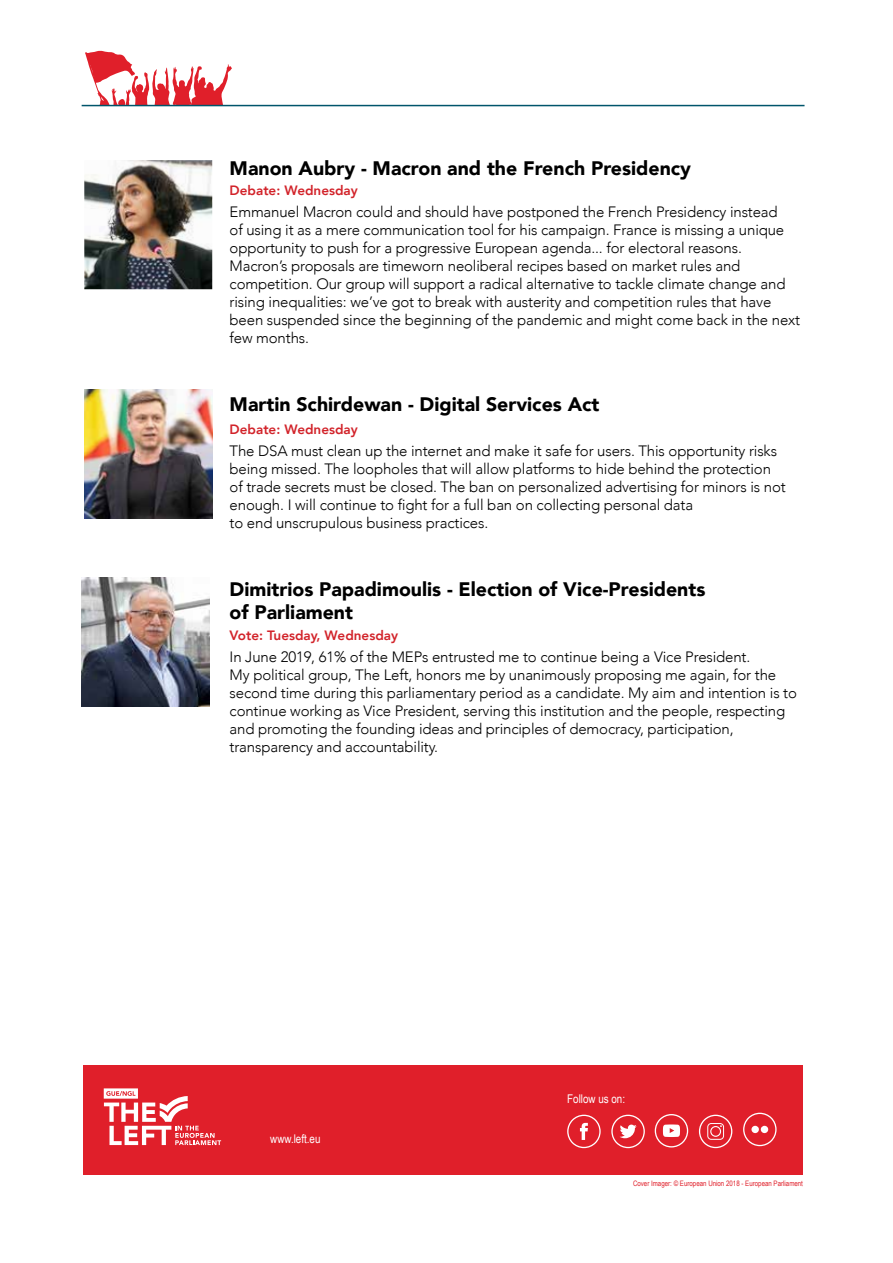
<style>
.page{position:relative;width:893px;height:1263px;background:#fff}
.page>*{position:absolute;margin:0;border:0;box-sizing:border-box;transform-origin:0 0}
.t1{font:900 19.5px/23.4px "Avenir";color:#000}
.t2{font:300 15px/18px "Avenir";letter-spacing:-.01em;color:#000}
.t3{font:800 13.5px "Avenir";color:#d2232a}
.t4{font:12px "Arial Narrow";color:#fff}
.t5{font:7.5px "Arial Narrow";color:#e01f2a}
</style>
<div class="page">
<div style="left:84px;top:1065px;width:719px;height:110px;background:#e01f2a"></div>
<svg style="left:567px;top:1115px;width:34px;height:33px"></svg>
<svg style="left:655px;top:1114px;width:33px;height:33px"></svg>
<svg style="left:611px;top:1115px;width:34px;height:33px"></svg>
<svg style="left:743px;top:1113px;width:34px;height:33px"></svg>
<svg style="left:699px;top:1115px;width:33px;height:33px"></svg>
<svg style="left:85px;top:51px;width:147px;height:54px"></svg>
<svg style="left:104px;top:1088px;width:117px;height:57px"></svg>
<hr style="left:82px;top:105px;width:722px;height:1px;background:#00556b">
<img style="left:82px;top:577px;width:128px;height:129px">
<img style="left:84px;top:390px;width:128px;height:129px">
<img style="left:84px;top:160px;width:128px;height:129px">
<h1 class="t1" style="left:230px;top:156px;width:463px">Manon Aubry - Macron and the French Presidency</h1>
<p class="t3" style="left:230px;top:180px;width:130px">Debate: Wednesday</p>
<p class="t2" style="left:230px;top:203px;width:572px">Emmanuel Macron could and should have postponed the French Presidency instead<br>of using it as a mere communication tool for his campaign. France is missing a unique opportunity to push for a progressive European agenda... for electoral reasons.<br>Macron’s proposals are timeworn neoliberal recipes based on market rules and competition. Our group will support a radical alternative to tackle climate change and rising inequalities: we’ve got to break with austerity and competition rules that have been suspended since the beginning of the pandemic and might come back in the next few months.</p>
<h1 class="t1" style="left:230px;top:392px;width:371px">Martin Schirdewan - Digital Services Act</h1>
<p class="t3" style="left:230px;top:418px;width:130px">Debate: Wednesday</p>
<p class="t2" style="left:230px;top:442px;width:558px">The DSA must clean up the internet and make it safe for users. This opportunity risks being missed. The loopholes that will allow platforms to hide behind the protection of trade secrets must be closed. The ban on personalized advertising for minors is not enough. I will continue to fight for a full ban on collecting personal data<br>to end unscrupulous business practices.</p>
<h1 class="t1" style="left:230px;top:577px;width:477px">Dimitrios Papadimoulis - Election of Vice-Presidents of Parliament</h1>
<p class="t3" style="left:230px;top:624px;width:170px">Vote: Tuesday, Wednesday</p>
<p class="t2" style="left:230px;top:648px;width:569px">In June 2019, 61% of the MEPs entrusted me to continue being a Vice President.<br>My political group, The Left, honors me by unanimously proposing me again, for the second time during this parliamentary period as a candidate. My aim and intention is to continue working as Vice President, serving this institution and the people, respecting and promoting the founding ideas and principles of democracy, participation, transparency and accountability.</p>
<p class="t4" style="left:270px;top:1130px;width:52px">www.left.eu</p>
<p class="t4" style="left:567px;top:1090px;width:59px">Follow us on:</p>
<p class="t5" style="left:633px;top:1178px;width:171px">Cover Imager: © European Union 2018 - European Parliament</p>
</div>
